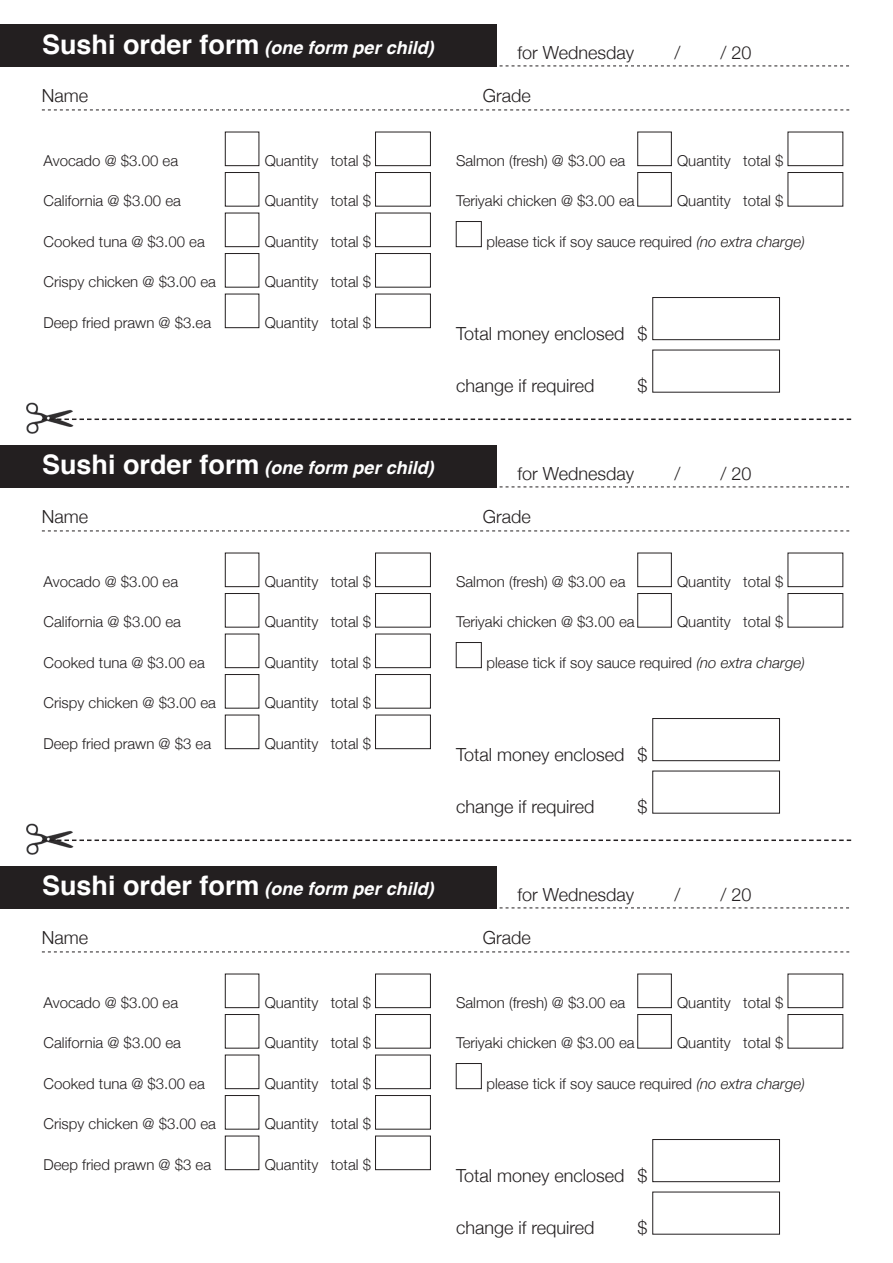
<style>
.page{position:relative;width:893px;height:1263px;background:#fff}
.page>*{position:absolute;margin:0;border:0;box-sizing:border-box;transform-origin:0 0}
.t1{font:300 18px "Helvetica Neue";color:#231f20}
.t2{font:italic 700 18px "Helvetica";color:#fff}
.t3{font:300 15px "Helvetica Neue";color:#231f20}
.s1{font-style:normal;font-size:27px}
.s2{font-style:italic}
</style>
<div class="page">
<div style="left:0;top:24px;width:497px;height:42px;background:#231f20"></div>
<img style="left:26px;top:402px;width:48px;height:31px">
<svg style="left:42px;top:418px;width:809px;height:2px"></svg>
<svg style="left:42px;top:110px;width:807px;height:1px"></svg>
<svg style="left:470px;top:66px;width:379px;height:1px"></svg>
<div style="left:225px;top:132px;width:34px;height:34px;border:1px solid #231f20"></div>
<div style="left:375px;top:132px;width:56px;height:34px;border:1px solid #231f20"></div>
<div style="left:225px;top:172px;width:34px;height:34px;border:1px solid #231f20"></div>
<div style="left:375px;top:172px;width:56px;height:34px;border:1px solid #231f20"></div>
<div style="left:225px;top:213px;width:34px;height:34px;border:1px solid #231f20"></div>
<div style="left:375px;top:213px;width:56px;height:34px;border:1px solid #231f20"></div>
<div style="left:225px;top:253px;width:34px;height:34px;border:1px solid #231f20"></div>
<div style="left:375px;top:253px;width:56px;height:34px;border:1px solid #231f20"></div>
<div style="left:225px;top:294px;width:34px;height:34px;border:1px solid #231f20"></div>
<div style="left:375px;top:294px;width:56px;height:34px;border:1px solid #231f20"></div>
<div style="left:637px;top:132px;width:35px;height:34px;border:1px solid #231f20"></div>
<div style="left:788px;top:132px;width:55px;height:34px;border:1px solid #231f20"></div>
<div style="left:637px;top:172px;width:35px;height:34px;border:1px solid #231f20"></div>
<div style="left:788px;top:172px;width:55px;height:34px;border:1px solid #231f20"></div>
<div style="left:456px;top:221px;width:26px;height:26px;border:1px solid #231f20"></div>
<div style="left:652px;top:297px;width:128px;height:43px;border:1px solid #231f20"></div>
<div style="left:0;top:445px;width:497px;height:42px;background:#231f20"></div>
<img style="left:26px;top:823px;width:48px;height:31px">
<svg style="left:42px;top:839px;width:809px;height:2px"></svg>
<svg style="left:42px;top:530px;width:807px;height:1px"></svg>
<svg style="left:499px;top:486px;width:350px;height:1px"></svg>
<div style="left:225px;top:553px;width:34px;height:34px;border:1px solid #231f20"></div>
<div style="left:375px;top:553px;width:56px;height:34px;border:1px solid #231f20"></div>
<div style="left:225px;top:593px;width:34px;height:34px;border:1px solid #231f20"></div>
<div style="left:375px;top:593px;width:56px;height:34px;border:1px solid #231f20"></div>
<div style="left:225px;top:634px;width:34px;height:34px;border:1px solid #231f20"></div>
<div style="left:375px;top:634px;width:56px;height:34px;border:1px solid #231f20"></div>
<div style="left:225px;top:674px;width:34px;height:34px;border:1px solid #231f20"></div>
<div style="left:375px;top:674px;width:56px;height:34px;border:1px solid #231f20"></div>
<div style="left:225px;top:715px;width:34px;height:34px;border:1px solid #231f20"></div>
<div style="left:375px;top:715px;width:56px;height:34px;border:1px solid #231f20"></div>
<div style="left:637px;top:553px;width:35px;height:34px;border:1px solid #231f20"></div>
<div style="left:788px;top:553px;width:55px;height:34px;border:1px solid #231f20"></div>
<div style="left:637px;top:593px;width:35px;height:34px;border:1px solid #231f20"></div>
<div style="left:788px;top:593px;width:55px;height:34px;border:1px solid #231f20"></div>
<div style="left:456px;top:642px;width:26px;height:26px;border:1px solid #231f20"></div>
<div style="left:652px;top:718px;width:128px;height:43px;border:1px solid #231f20"></div>
<div style="left:0;top:866px;width:497px;height:42px;background:#231f20"></div>
<svg style="left:42px;top:951px;width:807px;height:1px"></svg>
<svg style="left:499px;top:907px;width:350px;height:1px"></svg>
<div style="left:225px;top:974px;width:34px;height:34px;border:1px solid #231f20"></div>
<div style="left:375px;top:974px;width:56px;height:34px;border:1px solid #231f20"></div>
<div style="left:225px;top:1014px;width:34px;height:34px;border:1px solid #231f20"></div>
<div style="left:375px;top:1014px;width:56px;height:34px;border:1px solid #231f20"></div>
<div style="left:225px;top:1055px;width:34px;height:34px;border:1px solid #231f20"></div>
<div style="left:375px;top:1055px;width:56px;height:34px;border:1px solid #231f20"></div>
<div style="left:225px;top:1095px;width:34px;height:34px;border:1px solid #231f20"></div>
<div style="left:375px;top:1095px;width:56px;height:34px;border:1px solid #231f20"></div>
<div style="left:225px;top:1136px;width:34px;height:34px;border:1px solid #231f20"></div>
<div style="left:375px;top:1136px;width:56px;height:34px;border:1px solid #231f20"></div>
<div style="left:637px;top:974px;width:35px;height:34px;border:1px solid #231f20"></div>
<div style="left:788px;top:974px;width:55px;height:34px;border:1px solid #231f20"></div>
<div style="left:637px;top:1014px;width:35px;height:34px;border:1px solid #231f20"></div>
<div style="left:788px;top:1014px;width:55px;height:34px;border:1px solid #231f20"></div>
<div style="left:456px;top:1063px;width:26px;height:26px;border:1px solid #231f20"></div>
<div style="left:652px;top:1139px;width:128px;height:43px;border:1px solid #231f20"></div>
<p class="t2" style="left:42px;top:33px;width:393px"><span class="s1">Sushi order form</span> (one form per child)</p>
<p class="t1" style="left:518px;top:38px;width:118px">for Wednesday</p>
<p class="t1" style="left:674px;top:38px;width:7px">/</p>
<p class="t1" style="left:720px;top:38px;width:33px">/ 20</p>
<p class="t1" style="left:42px;top:81px;width:48px">Name</p>
<p class="t1" style="left:483px;top:81px;width:50px">Grade</p>
<p class="t3" style="left:44px;top:148px;width:136px">Avocado @ $3.00 ea</p>
<p class="t3" style="left:265px;top:148px;width:108px">Quantity total $</p>
<p class="t3" style="left:44px;top:189px;width:139px">California @ $3.00 ea</p>
<p class="t3" style="left:265px;top:189px;width:108px">Quantity total $</p>
<p class="t3" style="left:44px;top:229px;width:163px">Cooked tuna @ $3.00 ea</p>
<p class="t3" style="left:265px;top:229px;width:108px">Quantity total $</p>
<p class="t3" style="left:44px;top:270px;width:174px">Crispy chicken @ $3.00 ea</p>
<p class="t3" style="left:265px;top:270px;width:108px">Quantity total $</p>
<p class="t3" style="left:44px;top:310px;width:169px">Deep fried prawn @ $3.ea</p>
<p class="t3" style="left:265px;top:310px;width:108px">Quantity total $</p>
<p class="t3" style="left:456px;top:148px;width:171px">Salmon (fresh) @ $3.00 ea</p>
<p class="t3" style="left:677px;top:148px;width:108px">Quantity total $</p>
<p class="t3" style="left:456px;top:189px;width:180px">Teriyaki chicken @ $3.00 ea</p>
<p class="t3" style="left:677px;top:189px;width:108px">Quantity total $</p>
<p class="t3" style="left:487px;top:229px;width:320px">please tick if soy sauce required <span class="s2">(no extra charge)</span></p>
<p class="t1" style="left:456px;top:319px;width:193px">Total money enclosed $</p>
<p class="t1" style="left:456px;top:371px;width:140px">change if required</p>
<p class="t1" style="left:637px;top:371px;width:12px">$</p>
<p class="t2" style="left:42px;top:453px;width:393px"><span class="s1">Sushi order form</span> (one form per child)</p>
<p class="t1" style="left:518px;top:459px;width:118px">for Wednesday</p>
<p class="t1" style="left:674px;top:459px;width:7px">/</p>
<p class="t1" style="left:720px;top:459px;width:33px">/ 20</p>
<p class="t1" style="left:42px;top:502px;width:48px">Name</p>
<p class="t1" style="left:483px;top:502px;width:50px">Grade</p>
<p class="t3" style="left:44px;top:569px;width:136px">Avocado @ $3.00 ea</p>
<p class="t3" style="left:265px;top:569px;width:108px">Quantity total $</p>
<p class="t3" style="left:44px;top:610px;width:139px">California @ $3.00 ea</p>
<p class="t3" style="left:265px;top:610px;width:108px">Quantity total $</p>
<p class="t3" style="left:44px;top:650px;width:163px">Cooked tuna @ $3.00 ea</p>
<p class="t3" style="left:265px;top:650px;width:108px">Quantity total $</p>
<p class="t3" style="left:44px;top:691px;width:174px">Crispy chicken @ $3.00 ea</p>
<p class="t3" style="left:265px;top:691px;width:108px">Quantity total $</p>
<p class="t3" style="left:44px;top:731px;width:169px">Deep fried prawn @ $3 ea</p>
<p class="t3" style="left:265px;top:731px;width:108px">Quantity total $</p>
<p class="t3" style="left:456px;top:569px;width:171px">Salmon (fresh) @ $3.00 ea</p>
<p class="t3" style="left:677px;top:569px;width:108px">Quantity total $</p>
<p class="t3" style="left:456px;top:610px;width:180px">Teriyaki chicken @ $3.00 ea</p>
<p class="t3" style="left:677px;top:610px;width:108px">Quantity total $</p>
<p class="t3" style="left:487px;top:650px;width:320px">please tick if soy sauce required <span class="s2">(no extra charge)</span></p>
<p class="t1" style="left:456px;top:740px;width:193px">Total money enclosed $</p>
<p class="t1" style="left:456px;top:792px;width:140px">change if required</p>
<p class="t1" style="left:637px;top:792px;width:12px">$</p>
<p class="t2" style="left:42px;top:874px;width:393px"><span class="s1">Sushi order form</span> (one form per child)</p>
<p class="t1" style="left:518px;top:880px;width:118px">for Wednesday</p>
<p class="t1" style="left:674px;top:880px;width:7px">/</p>
<p class="t1" style="left:720px;top:880px;width:33px">/ 20</p>
<p class="t1" style="left:42px;top:923px;width:48px">Name</p>
<p class="t1" style="left:483px;top:923px;width:50px">Grade</p>
<p class="t3" style="left:44px;top:990px;width:136px">Avocado @ $3.00 ea</p>
<p class="t3" style="left:265px;top:990px;width:108px">Quantity total $</p>
<p class="t3" style="left:44px;top:1031px;width:139px">California @ $3.00 ea</p>
<p class="t3" style="left:265px;top:1031px;width:108px">Quantity total $</p>
<p class="t3" style="left:44px;top:1071px;width:163px">Cooked tuna @ $3.00 ea</p>
<p class="t3" style="left:265px;top:1071px;width:108px">Quantity total $</p>
<p class="t3" style="left:44px;top:1112px;width:174px">Crispy chicken @ $3.00 ea</p>
<p class="t3" style="left:265px;top:1112px;width:108px">Quantity total $</p>
<p class="t3" style="left:44px;top:1152px;width:169px">Deep fried prawn @ $3 ea</p>
<p class="t3" style="left:265px;top:1152px;width:108px">Quantity total $</p>
<p class="t3" style="left:456px;top:990px;width:171px">Salmon (fresh) @ $3.00 ea</p>
<p class="t3" style="left:677px;top:990px;width:108px">Quantity total $</p>
<p class="t3" style="left:456px;top:1031px;width:180px">Teriyaki chicken @ $3.00 ea</p>
<p class="t3" style="left:677px;top:1031px;width:108px">Quantity total $</p>
<p class="t3" style="left:487px;top:1071px;width:320px">please tick if soy sauce required <span class="s2">(no extra charge)</span></p>
<p class="t1" style="left:456px;top:1161px;width:193px">Total money enclosed $</p>
<p class="t1" style="left:456px;top:1213px;width:140px">change if required</p>
<p class="t1" style="left:637px;top:1213px;width:12px">$</p>
</div>
